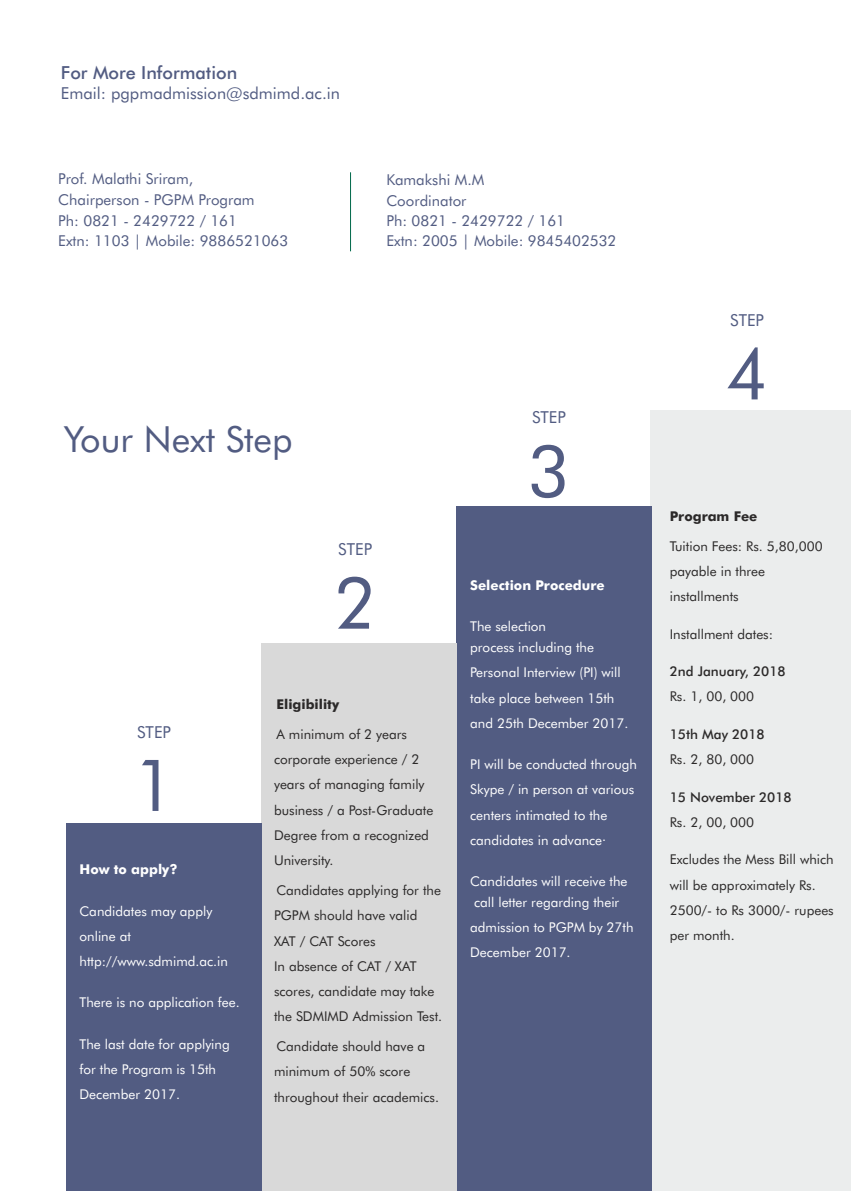
<style>
.page{position:relative;width:851px;height:1191px;background:#fff}
.page>*{position:absolute;margin:0;border:0;box-sizing:border-box;transform-origin:0 0}
.t1{font:72px "Futura BT";color:#525c82}
.t2{font:36px "Futura BT";color:#525c82}
.t3{font:500 18px "Futura BT";color:#525c82}
.t4{font:16.5px "Futura BT";color:#525c82}
.t5{font:15px/20.7px "Futura BT";color:#525c82}
.t6{font:13.5px/25.2px "Futura BT";color:#2b2929}
.t7{font:13.5px/25.2px "Futura BT";color:#fff}
.t8{font:500 13.5px "Futura BT";color:#2b2929}
.t9{font:700 13.5px "Futura BT";color:#fff}
.t10{font:700 13.5px "Futura BT";color:#2b2929}
</style>
<div class="page">
<div style="left:650px;top:411px;width:200px;height:780px;background:#ebeded"></div>
<div style="left:455px;top:506px;width:196px;height:685px;background:#525c82"></div>
<div style="left:261px;top:643px;width:195px;height:548px;background:#d9d9d9"></div>
<div style="left:66px;top:823px;width:196px;height:368px;background:#525c82"></div>
<hr style="left:350px;top:172px;width:1px;height:79px;background:#00694a">
<h3 class="t3" style="left:61px;top:65px;width:178px">For More Information</h3>
<p class="t4" style="left:61px;top:86px;width:280px">Email: pgpmadmission@sdmimd.ac.in</p>
<p class="t5" style="left:58px;top:170px;width:231px">Prof. Malathi Sriram,<br>Chairperson - PGPM Program<br>Ph: 0821 - 2429722 / 161<br>Extn: 1103 | Mobile: 9886521063</p>
<p class="t5" style="left:386px;top:171px;width:231px;line-height:20.1px">Kamakshi M.M<br>Coordinator<br>Ph: 0821 - 2429722 / 161<br>Extn: 2005 | Mobile: 9845402532</p>
<h2 class="t2" style="left:64px;top:424px;width:230px">Your Next Step</h2>
<p class="t4" style="left:338px;top:543px;width:35px">STEP</p>
<h1 class="t1" style="left:334px;top:574px;width:44px">2</h1>
<p class="t4" style="left:137px;top:725px;width:35px">STEP</p>
<h1 class="t1" style="left:133px;top:756px;width:44px">1</h1>
<p class="t9" style="left:79px;top:864px;width:99px">How to apply?</p>
<p class="t7" style="left:79px;top:899px;width:150px">Candidates may apply online at http://www.sdmimd.ac.in</p>
<p class="t7" style="left:79px;top:991px;width:162px">There is no application fee.</p>
<p class="t7" style="left:79px;top:1032px;width:152px">The last date for applying for the Program is 15th<br>December 2017.</p>
<p class="t10" style="left:276px;top:699px;width:64px">Eligibility</p>
<p class="t6" style="left:274px;top:723px;width:161px">A minimum of 2 years corporate experience / 2 years of managing family business / a Post-Graduate<br>Degree from a recognized<br>University.</p>
<p class="t6" style="left:274px;top:879px;width:170px">Candidates applying for the<br>PGPM should have valid<br>XAT / CAT Scores<br>In absence of CAT / XAT scores, candidate may take the SDMIMD Admission Test.</p>
<p class="t6" style="left:274px;top:1035px;width:166px">Candidate should have a minimum of 50% score throughout their academics.</p>
<p class="t4" style="left:532px;top:411px;width:35px">STEP</p>
<h1 class="t1" style="left:527px;top:442px;width:44px">3</h1>
<p class="t9" style="left:470px;top:580px;width:136px">Selection Procedure</p>
<p class="t7" style="left:470px;top:617px;width:125px;line-height:20.7px">The selection<br>process including the</p>
<p class="t7" style="left:470px;top:661px;width:160px">Personal Interview (PI) will take place between 15th and 25th December 2017.</p>
<p class="t7" style="left:470px;top:753px;width:168px">PI will be conducted through<br>Skype / in person at various centers intimated to the candidates in advance·</p>
<p class="t7" style="left:470px;top:872px;width:159px;line-height:20.7px">Candidates will receive the call letter regarding their</p>
<p class="t7" style="left:470px;top:916px;width:165px">admission to PGPM by 27th<br>December 2017.</p>
<p class="t4" style="left:730px;top:314px;width:35px">STEP</p>
<h1 class="t1" style="left:725px;top:345px;width:44px">4</h1>
<p class="t10" style="left:669px;top:510px;width:89px">Program Fee</p>
<p class="t6" style="left:669px;top:534px;width:154px">Tuition Fees: Rs. 5,80,000 payable in three installments</p>
<p class="t6" style="left:669px;top:622px;width:105px">Installment dates:</p>
<p class="t8" style="left:669px;top:666px;width:117px">2nd January, 2018</p>
<p class="t6" style="left:669px;top:685px;width:86px">Rs. 1, 00, 000</p>
<p class="t8" style="left:669px;top:728px;width:96px">15th May 2018</p>
<p class="t6" style="left:669px;top:748px;width:86px">Rs. 2, 80, 000</p>
<p class="t8" style="left:669px;top:791px;width:123px">15 November 2018</p>
<p class="t6" style="left:669px;top:810px;width:86px">Rs. 2, 00, 000</p>
<p class="t6" style="left:669px;top:848px;width:165px">Excludes the Mess Bill which will be approximately Rs.<br>2500/- to Rs 3000/- rupees per month.</p>
</div>
